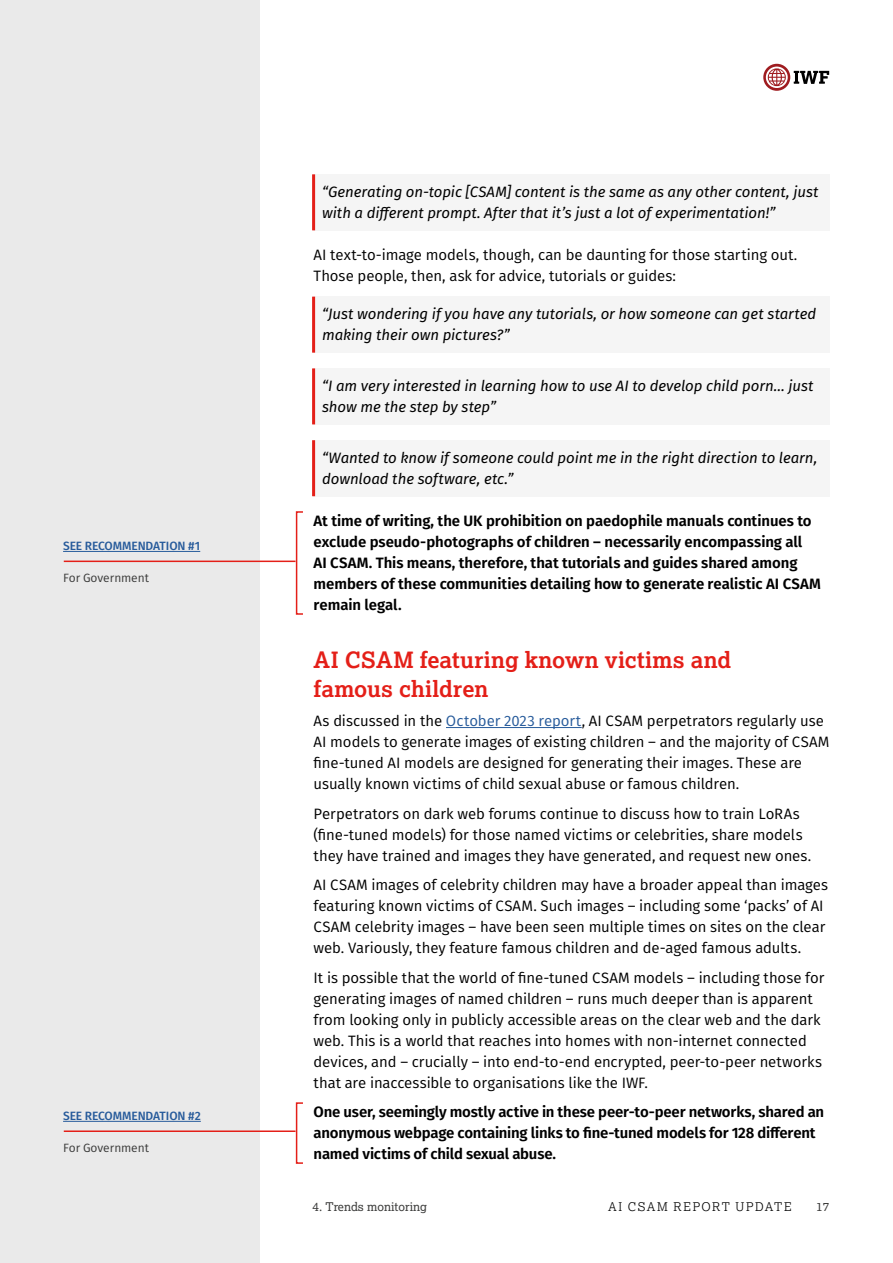
<style>
.page{position:relative;width:893px;height:1263px;background:#fff}
.page>*{position:absolute;margin:0;border:0;box-sizing:border-box;transform-origin:0 0}
.t1{font:700 22.5px/28.5px "Lexia";letter-spacing:.01em;color:#e41f18}
.t2{font:15px/21px "Fira Sans";letter-spacing:-.005em;color:#000}
.t3{font:600 15px/21px "Fira Sans";letter-spacing:-.005em;color:#000}
.t4{font:italic 15px/21px "Fira Sans";letter-spacing:-.005em;color:#000}
.t5{font:500 12px "Fira Sans";letter-spacing:-.01em;color:#275b9b}
.t6{font:12px "Fira Sans";letter-spacing:-.005em;color:#3a3a39}
.t7{font:12px "Lexia";color:#3a3a39}
.t8{font:300 12px "Lexia";letter-spacing:.13em;color:#000}
.s1{color:#275b9b}
</style>
<div class="page">
<div style="left:314px;top:174px;width:516px;height:56px;background:#f5f5f5"></div>
<hr style="left:312px;top:174px;width:3px;height:56px;background:#e41f18">
<div style="left:314px;top:297px;width:516px;height:56px;background:#f5f5f5"></div>
<hr style="left:312px;top:297px;width:3px;height:56px;background:#e41f18">
<div style="left:314px;top:368px;width:516px;height:56px;background:#f5f5f5"></div>
<hr style="left:312px;top:368px;width:3px;height:56px;background:#e41f18">
<div style="left:314px;top:440px;width:516px;height:56px;background:#f5f5f5"></div>
<hr style="left:312px;top:440px;width:3px;height:56px;background:#e41f18">
<div style="left:296px;top:511px;width:8px;height:104px;border:2px solid #e41f18"></div>
<hr style="left:446px;top:727px;width:136px;height:1px;background:#275b9b">
<div style="left:296px;top:1102px;width:8px;height:62px;border:2px solid #e41f18"></div>
<div style="left:0;top:0;width:260px;height:1263px;background:#eaeaea"></div>
<hr style="left:64px;top:561px;width:232px;height:1px;background:#e41f18">
<hr style="left:64px;top:1130px;width:232px;height:2px;background:#e41f18">
<hr style="left:63px;top:551px;width:137px;height:1px;background:#275b9b">
<hr style="left:63px;top:1121px;width:138px;height:1px;background:#275b9b">
<svg style="left:763px;top:64px;width:66px;height:27px"></svg>
<p class="t5" style="left:63px;top:536px;width:139px">SEE RECOMMENDATION #1</p>
<p class="t6" style="left:63px;top:569px;width:87px">For Government</p>
<p class="t5" style="left:63px;top:1106px;width:139px">SEE RECOMMENDATION #2</p>
<p class="t6" style="left:63px;top:1139px;width:87px">For Government</p>
<p class="t4" style="left:322px;top:181px;width:498px">“Generating on-topic [CSAM] content is the same as any other content, just with a different prompt. After that it’s just a lot of experimentation!”</p>
<p class="t2" style="left:314px;top:244px;width:485px">AI text-to-image models, though, can be daunting for those starting out.<br>Those people, then, ask for advice, tutorials or guides:</p>
<p class="t4" style="left:322px;top:303px;width:496px">“Just wondering if you have any tutorials, or how someone can get started making their own pictures?”</p>
<p class="t4" style="left:322px;top:375px;width:493px">“I am very interested in learning how to use AI to develop child porn… just show me the step by step”</p>
<p class="t4" style="left:322px;top:447px;width:497px">“Wanted to know if someone could point me in the right direction to learn, download the software, etc.”</p>
<p class="t3" style="left:314px;top:509px;width:509px">At time of writing, the UK prohibition on paedophile manuals continues to exclude pseudo-photographs of children – necessarily encompassing all<br>AI CSAM. This means, therefore, that tutorials and guides shared among members of these communities detailing how to generate realistic AI CSAM remain legal.</p>
<h1 class="t1" style="left:314px;top:645px;width:419px">AI CSAM featuring known victims and famous children</h1>
<p class="t2" style="left:314px;top:710px;width:517px">As discussed in the <span class="s1">October 2023 report</span>, AI CSAM perpetrators regularly use AI models to generate images of existing children – and the majority of CSAM fine-tuned AI models are designed for generating their images. These are usually known victims of child sexual abuse or famous children.</p>
<p class="t2" style="left:314px;top:802px;width:499px">Perpetrators on dark web forums continue to discuss how to train LoRAs (fine-tuned models) for those named victims or celebrities, share models they have trained and images they have generated, and request new ones.</p>
<p class="t2" style="left:314px;top:874px;width:516px">AI CSAM images of celebrity children may have a broader appeal than images featuring known victims of CSAM. Such images – including some ‘packs’ of AI CSAM celebrity images – have been seen multiple times on sites on the clear web. Variously, they feature famous children and de-aged famous adults.</p>
<p class="t2" style="left:314px;top:966px;width:512px">It is possible that the world of fine-tuned CSAM models – including those for generating images of named children – runs much deeper than is apparent from looking only in publicly accessible areas on the clear web and the dark web. This is a world that reaches into homes with non-internet connected devices, and – crucially – into end-to-end encrypted, peer-to-peer networks that are inaccessible to organisations like the IWF.</p>
<p class="t3" style="left:314px;top:1100px;width:512px">One user, seemingly mostly active in these peer-to-peer networks, shared an anonymous webpage containing links to fine-tuned models for 128 different named victims of child sexual abuse.</p>
<p class="t7" style="left:313px;top:1199px;width:116px">4. Trends monitoring</p>
<p class="t8" style="left:608px;top:1199px;width:185px">AI CSAM REPORT UPDATE</p>
<p class="t7" style="left:816px;top:1199px;width:15px">17</p>
</div>
